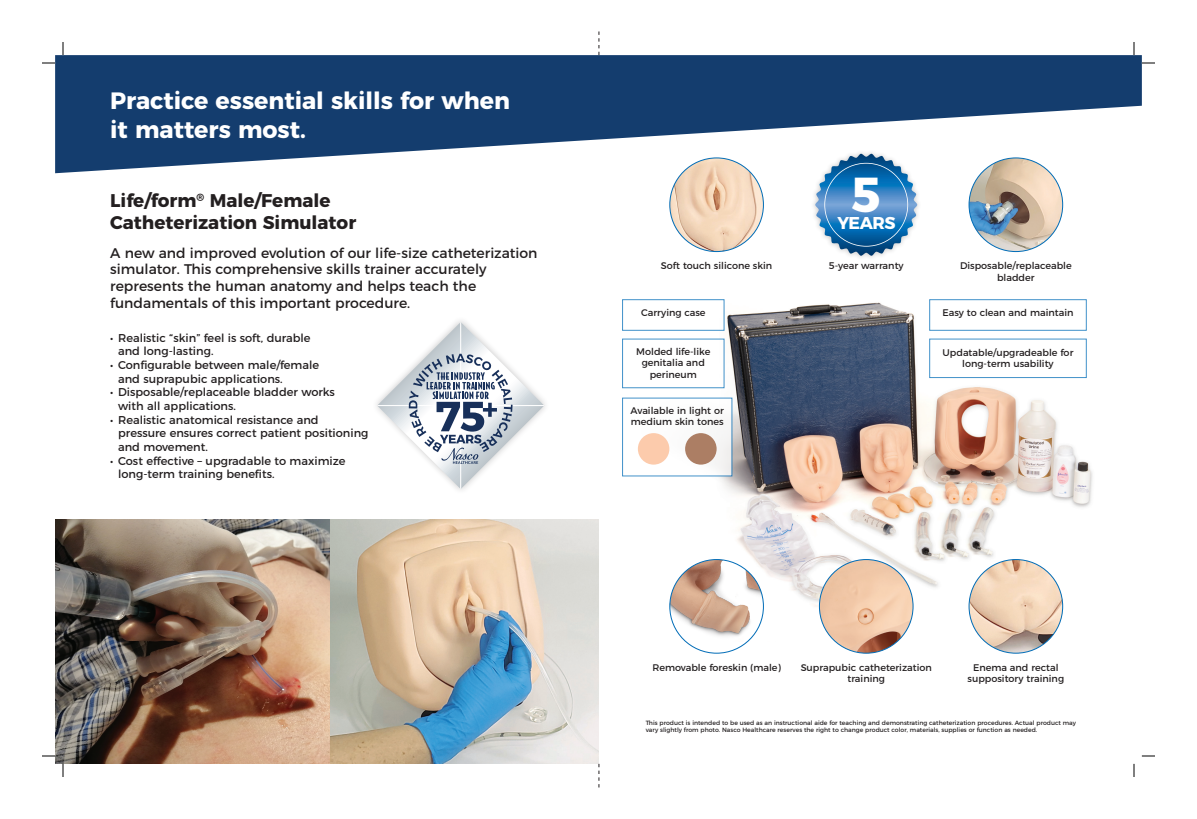
<style>
.page{position:relative;width:1197px;height:819px;background:#fff}
.page>*{position:absolute;margin:0;border:0;box-sizing:border-box;transform-origin:0 0}
.t1{font:700 49px "Montserrat";color:#fff}
.t2{font:700 23.62px/28.3px "Montserrat";color:#fff}
.t3{font:700 18.38px/22.1px "Montserrat";color:#231f20}
.t4{font:700 17.15px "Montserrat";letter-spacing:-.025em;color:#fff}
.t5{font:14px/16.8px "Montserrat";color:#231f20}
.t6{font:11.38px/13.7px "Montserrat";color:#231f20}
.t7{font:9.62px/11.5px "Montserrat";color:#231f20;text-align:center}
.t8{font:6.12px/7.4px "Montserrat";color:#231f20}
</style>
<div class="page">
<img style="left:625px;top:299px;width:468px;height:343px">
<svg style="left:55px;top:55px;width:1087px;height:118px;fill:#143d6e"></svg>
<img style="left:55px;top:520px;width:543px;height:244px">
<div style="left:811px;top:150px;width:110px;height:110px;background:#fff"></div>
<svg style="left:815px;top:154px;width:102px;height:102px"></svg>
<img style="left:819px;top:560px;width:94px;height:93px;border-radius:47px">
<img style="left:670px;top:158px;width:93px;height:94px;border-radius:47px">
<img style="left:969px;top:560px;width:94px;height:93px;border-radius:47px">
<img style="left:969px;top:158px;width:94px;height:94px;border-radius:47px">
<img style="left:670px;top:560px;width:93px;height:84px">
<div style="left:929px;top:299px;width:158px;height:32px;background:#fff"></div>
<div style="left:929px;top:339px;width:158px;height:39px;background:#fff"></div>
<div style="left:622px;top:339px;width:102px;height:49px;background:#fff"></div>
<div style="left:622px;top:299px;width:102px;height:32px;background:#fff"></div>
<svg style="left:377px;top:322px;width:167px;height:167px"></svg>
<div style="left:622px;top:398px;width:110px;height:78px;background:#fff"></div>
<div style="left:638px;top:433px;width:31px;height:32px;background:#fccbac;border-radius:50%"></div>
<div style="left:685px;top:433px;width:32px;height:32px;background:#ac7e64;border-radius:50%"></div>
<svg style="left:598px;top:32px;width:1px;height:23px"></svg>
<svg style="left:598px;top:764px;width:1px;height:24px"></svg>
<svg style="left:42px;top:62px;width:13px;height:2px"></svg>
<svg style="left:1142px;top:62px;width:13px;height:2px"></svg>
<svg style="left:42px;top:755px;width:13px;height:2px"></svg>
<svg style="left:1142px;top:755px;width:13px;height:2px"></svg>
<svg style="left:62px;top:42px;width:2px;height:13px"></svg>
<svg style="left:62px;top:764px;width:2px;height:13px"></svg>
<svg style="left:1133px;top:42px;width:2px;height:13px"></svg>
<svg style="left:1133px;top:764px;width:2px;height:13px"></svg>
<h2 class="t2" style="left:110px;top:85px;width:401px">Practice essential skills for when it matters most.</h2>
<h3 class="t3" style="left:110px;top:188px;width:247px">Life/form<sup>®</sup> Male/Female<br>Catheterization Simulator</h3>
<p class="t5" style="left:110px;top:243px;width:429px">A new and improved evolution of our life-size catheterization simulator. This comprehensive skills trainer accurately represents the human anatomy and helps teach the fundamentals of this important procedure.</p>
<p class="t6" style="left:118px;top:330px;width:194px;text-indent:-8px">• Realistic “skin” feel is soft, durable and long-lasting.</p>
<p class="t6" style="left:118px;top:357px;width:203px;text-indent:-8px">• Configurable between male/female and suprapubic applications.</p>
<p class="t6" style="left:118px;top:385px;width:218px;text-indent:-8px">• Disposable/replaceable bladder works with all applications.</p>
<p class="t6" style="left:118px;top:412px;width:252px;text-indent:-8px">• Realistic anatomical resistance and pressure ensures correct patient positioning and movement.</p>
<p class="t6" style="left:118px;top:453px;width:229px;text-indent:-8px">• Cost effective – upgradable to maximize long-term training benefits.</p>
<h1 class="t1" style="left:852px;top:155px;width:31px">5</h1>
<h3 class="t4" style="left:837px;top:208px;width:60px">YEARS</h3>
<p class="t7" style="left:661px;top:259px;width:113px">Soft touch silicone skin</p>
<p class="t7" style="left:960px;top:259px;width:113px">Disposable/replaceable bladder</p>
<p class="t7" style="left:943px;top:306px;width:132px">Easy to clean and maintain</p>
<p class="t7" style="left:943px;top:346px;width:132px">Updatable/upgradeable for long-term usability</p>
<p class="t7" style="left:829px;top:259px;width:76px">5-year warranty</p>
<p class="t7" style="left:641px;top:306px;width:66px">Carrying case</p>
<p class="t7" style="left:636px;top:345px;width:76px">Molded life-like genitalia and perineum</p>
<p class="t7" style="left:631px;top:404px;width:95px;text-align:left">Available in light or medium skin tones</p>
<p class="t7" style="left:652px;top:661px;width:130px">Removable foreskin (male)</p>
<p class="t7" style="left:801px;top:661px;width:133px">Suprapubic catheterization training</p>
<p class="t7" style="left:968px;top:661px;width:98px">Enema and rectal suppository training</p>
<p class="t8" style="left:646px;top:719px;width:432px">This product is intended to be used as an instructional aide for teaching and demonstrating catheterization procedures. Actual product may vary slightly from photo. Nasco Healthcare reserves the right to change product color, materials, supplies or function as needed.</p>
</div>
